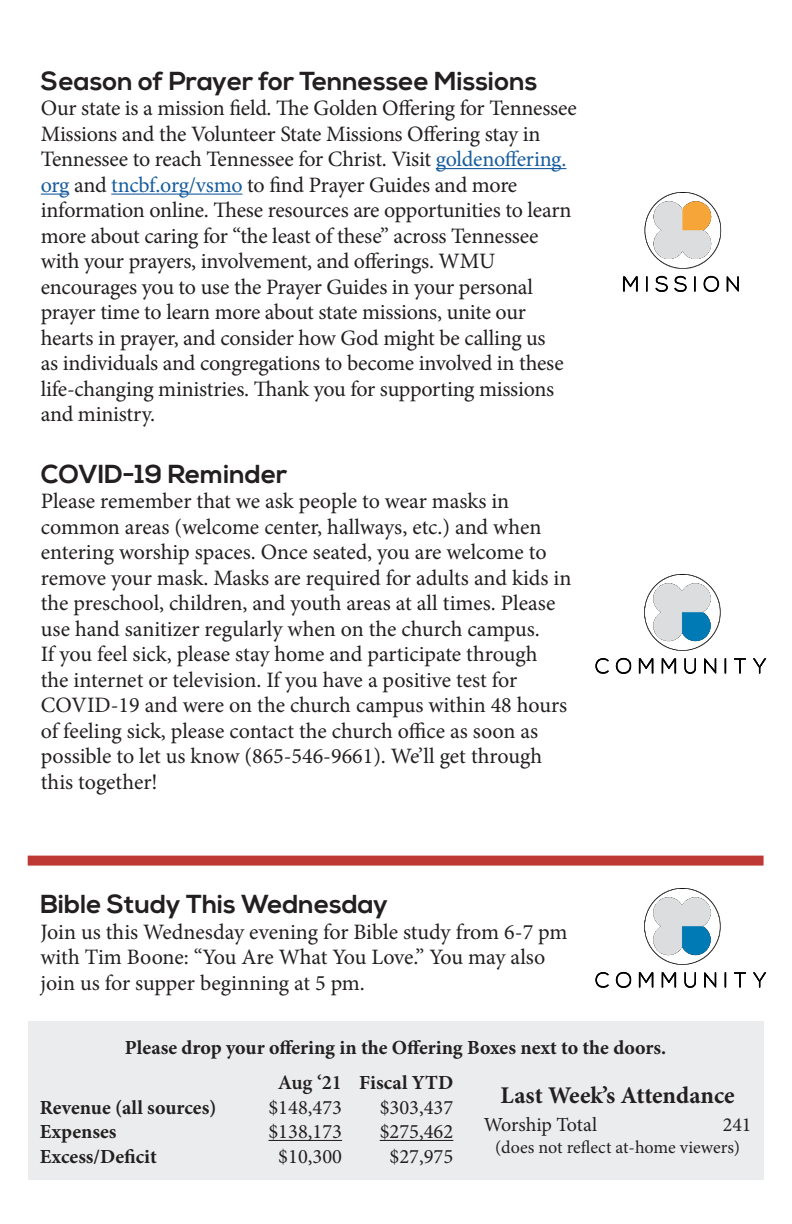
<style>
.page{position:relative;width:792px;height:1224px;background:#fff}
.page>*{position:absolute;margin:0;border:0;box-sizing:border-box;transform-origin:0 0}
.announcement_title{font:700 26px "Nexa";color:#231f20}
.t1{font:700 24px "Minion Pro";letter-spacing:-.005em;color:#231f20}
.announcement_copy{font:22px/25.6px "Minion Pro";letter-spacing:-.01em;color:#231f20}
.t2{font:20.6px/24.6px "Minion Pro";color:#231f20;text-align:center}
.t3{font:600 20.6px "Minion Pro";color:#231f20}
.t4{font:700 20px "Minion Pro";color:#231f20}
.t5{font:20px "Minion Pro";letter-spacing:-.005em;color:#231f20}
.t6{font:18px "Minion Pro";color:#231f20}
.s1{color:#175d9e}
</style>
<div class="page">
<hr style="left:436px;top:168px;width:130px;height:1px;background:#175d9e">
<svg style="left:41px;top:194px;width:28px;height:1px"></svg>
<hr style="left:111px;top:194px;width:131px;height:1px;background:#175d9e">
<img style="left:596px;top:575px;width:171px;height:99px">
<img style="left:623px;top:192px;width:116px;height:100px">
<div style="left:28px;top:1021px;width:736px;height:159px;background:#ebeced"></div>
<hr style="left:268px;top:1140px;width:74px;height:1px;background:#231f20">
<div style="left:28px;top:856px;width:736px;height:10px;background:#be3934"></div>
<hr style="left:380px;top:1140px;width:73px;height:1px;background:#231f20">
<img style="left:595px;top:889px;width:172px;height:99px">
<p class="announcement_title" style="left:41px;top:66px;width:498px">Season of Prayer for Tennessee Missions</p>
<p class="announcement_copy" style="left:41px;top:96px;width:537px">Our state is a mission field. The Golden Offering for Tennessee Missions and the Volunteer State Missions Offering stay in Tennessee to reach Tennessee for Christ. Visit <span class="s1">goldenoffering. org</span> and <span class="s1">tncbf.org/vsmo</span> to find Prayer Guides and more information online. These resources are opportunities to learn more about caring for “the least of these” across Tennessee with your prayers, involvement, and offerings. WMU encourages you to use the Prayer Guides in your personal prayer time to learn more about state missions, unite our hearts in prayer, and consider how God might be calling us<br>as individuals and congregations to become involved in these life-changing ministries. Thank you for supporting missions and ministry.</p>
<p class="announcement_title" style="left:41px;top:459px;width:248px">COVID-19 Reminder</p>
<p class="announcement_copy" style="left:41px;top:488px;width:532px">Please remember that we ask people to wear masks in common areas (welcome center, hallways, etc.) and when entering worship spaces. Once seated, you are welcome to remove your mask. Masks are required for adults and kids in the preschool, children, and youth areas at all times. Please use hand sanitizer regularly when on the church campus.<br>If you feel sick, please stay home and participate through<br>the internet or television. If you have a positive test for COVID-19 and were on the church campus within 48 hours of feeling sick, please contact the church office as soon as possible to let us know (865-546-9661). We’ll get through this together!</p>
<p class="announcement_title" style="left:40px;top:889px;width:349px">Bible Study This Wednesday</p>
<p class="announcement_copy" style="left:40px;top:919px;width:529px">Join us this Wednesday evening for Bible study from 6-7 pm with Tim Boone: “You Are What You Love.” You may also join us for supper beginning at 5 pm.</p>
<p class="t4" style="left:125px;top:1034px;width:543px">Please drop your offering in the Offering Boxes next to the doors.</p>
<p class="t3" style="left:278px;top:1068px;width:66px">Aug ‘21</p>
<p class="t4" style="left:40px;top:1093px;width:178px">Revenue (all sources)</p>
<p class="t2" style="left:268px;top:1095px;width:75px">$148,473</p>
<p class="t4" style="left:40px;top:1118px;width:78px">Expenses</p>
<p class="t2" style="left:268px;top:1120px;width:75px">$138,173</p>
<p class="t4" style="left:40px;top:1143px;width:119px">Excess/Deficit</p>
<p class="t2" style="left:278px;top:1144px;width:65px">$10,300</p>
<p class="t4" style="left:359px;top:1069px;width:96px">Fiscal YTD</p>
<p class="t2" style="left:380px;top:1095px;width:75px">$303,437 $275,462 $27,975</p>
<p class="t1" style="left:501px;top:1079px;width:236px">Last Week’s Attendance</p>
<p class="t5" style="left:484px;top:1112px;width:115px">Worship Total</p>
<p class="t5" style="left:723px;top:1112px;width:30px">241</p>
<p class="t6" style="left:495px;top:1135px;width:247px">(does not reflect at-home viewers)</p>
</div>
